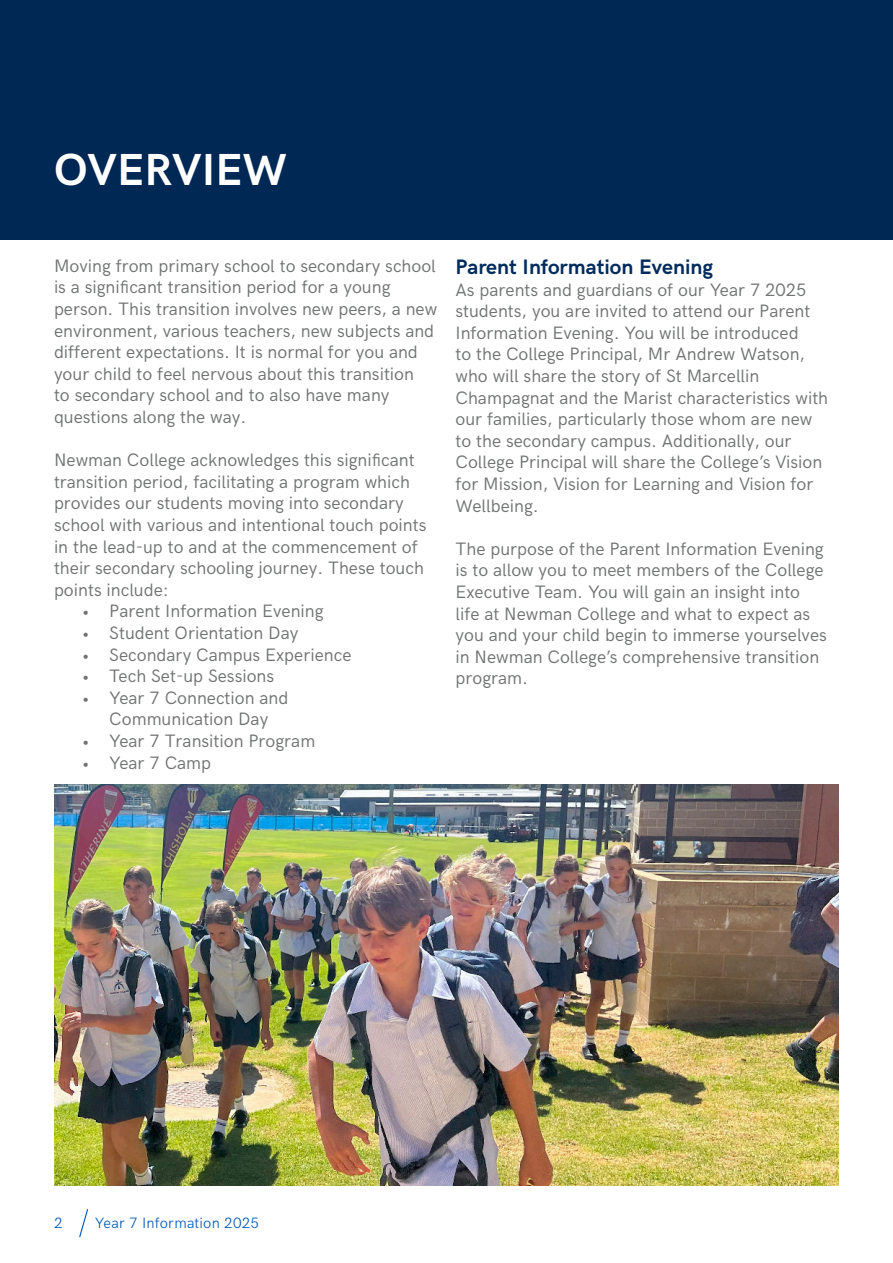
<style>
.page{position:relative;width:893px;height:1263px;background:#fff}
.page>*{position:absolute;margin:0;border:0;box-sizing:border-box;transform-origin:0 0}
.t1{font:700 45px "HK Grotesk";color:#fff}
.t2{font:700 21px "HK Grotesk";color:#002c5d}
.t3{font:18px/21.6px "HK Grotesk";color:#707372}
.t4{font:300 15px "HK Grotesk";letter-spacing:.01em;color:#0057b8}
</style>
<div class="page">
<svg style="left:79px;top:1209px;width:10px;height:29px"></svg>
<div style="left:0;top:0;width:893px;height:240px;background:#002855"></div>
<img style="left:54px;top:784px;width:785px;height:401px">
<h1 class="t1" style="left:54px;top:151px;width:234px">OVERVIEW</h1>
<p class="t3" style="left:54px;top:256px;width:385px">Moving from primary school to secondary school is a significant transition period for a young person. This transition involves new peers, a new environment, various teachers, new subjects and different expectations. It is normal for you and your child to feel nervous about this transition<br>to secondary school and to also have many questions along the way.</p>
<p class="t3" style="left:54px;top:451px;width:374px">Newman College acknowledges this significant transition period, facilitating a program which provides our students moving into secondary school with various and intentional touch points in the lead-up to and at the commencement of their secondary schooling journey. These touch points include:</p>
<p class="t3" style="left:82px;top:602px;width:243px">• Parent Information Evening</p>
<p class="t3" style="left:82px;top:624px;width:218px">• Student Orientation Day</p>
<p class="t3" style="left:82px;top:645px;width:271px">• Secondary Campus Experience</p>
<p class="t3" style="left:82px;top:667px;width:193px">• Tech Set-up Sessions</p>
<p class="t3" style="left:82px;top:688px;width:208px;text-align:center">• Year 7 Connection and<br>Communication Day</p>
<p class="t3" style="left:82px;top:732px;width:235px">• Year 7 Transition Program</p>
<p class="t3" style="left:82px;top:753px;width:130px">• Year 7 Camp</p>
<p class="t2" style="left:455px;top:258px;width:259px">Parent Information Evening</p>
<p class="t3" style="left:455px;top:280px;width:374px">As parents and guardians of our Year 7 2025 students, you are invited to attend our Parent Information Evening. You will be introduced<br>to the College Principal, Mr Andrew Watson, who will share the story of St Marcellin Champagnat and the Marist characteristics with our families, particularly those whom are new to the secondary campus. Additionally, our College Principal will share the College’s Vision for Mission, Vision for Learning and Vision for Wellbeing.</p>
<p class="t3" style="left:455px;top:539px;width:373px">The purpose of the Parent Information Evening is to allow you to meet members of the College Executive Team. You will gain an insight into life at Newman College and what to expect as you and your child begin to immerse yourselves in Newman College’s comprehensive transition program.</p>
<p class="t4" style="left:54px;top:1217px;width:10px">2</p>
<p class="t4" style="left:95px;top:1214px;width:166px">Year 7 Information 2025</p>
</div>
